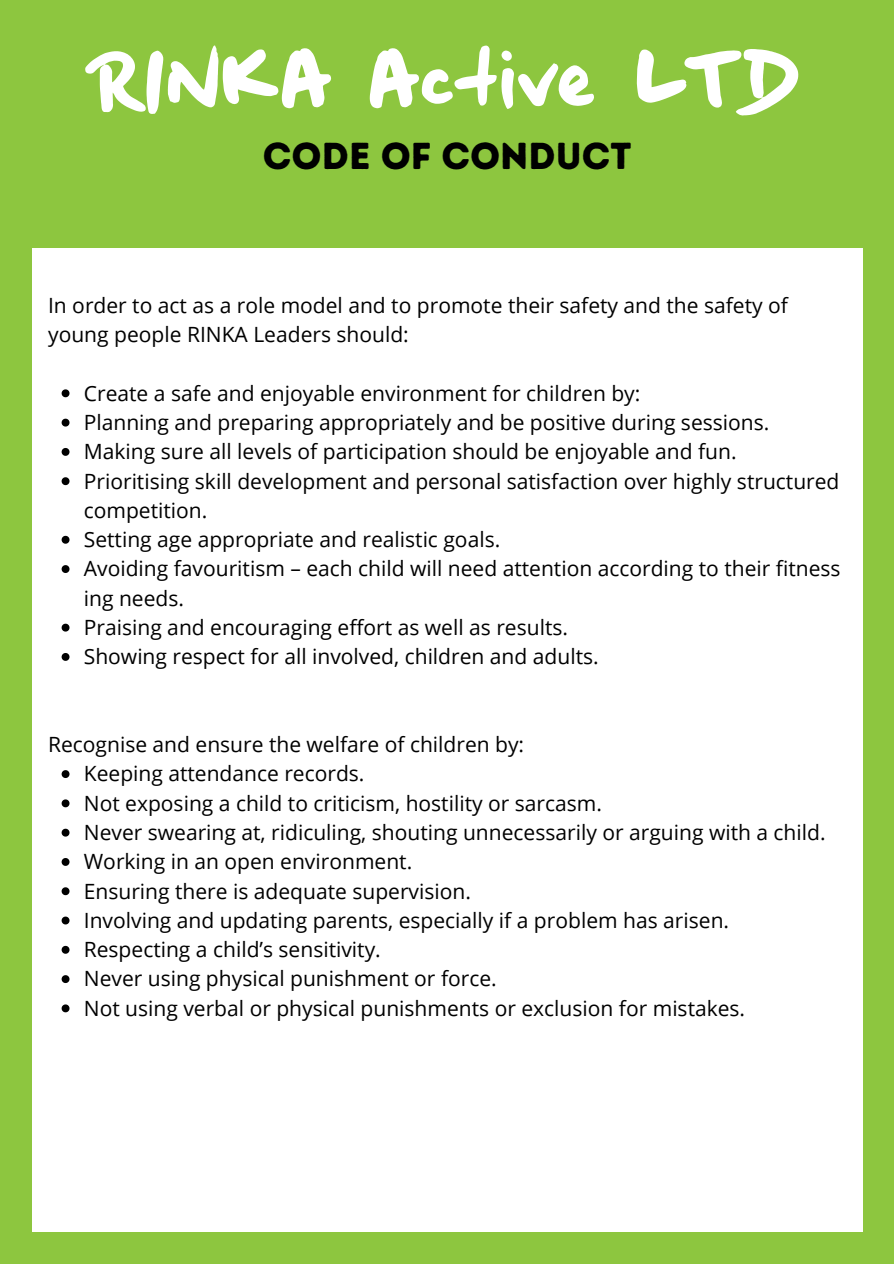
<style>
.page{position:relative;width:894px;height:1264px;background:#fff}
.page>*{position:absolute;margin:0;border:0;box-sizing:border-box;transform-origin:0 0}
.t1{font:90.6px "Boxing Wizards";color:#fff}
.t2{font:37.5px "Intro Rust Base";color:#000}
.t3{font:21px/29.2px "Open Sans";color:#000}
</style>
<div class="page">
<div style="left:0;top:0;width:893px;height:1263px;background:#8dc63f"></div>
<div style="left:32px;top:248px;width:830px;height:983px;background:#fff"></div>
<svg style="left:62px;top:389px;width:7px;height:8px"></svg>
<svg style="left:62px;top:418px;width:7px;height:8px"></svg>
<svg style="left:62px;top:448px;width:7px;height:8px"></svg>
<svg style="left:62px;top:477px;width:7px;height:8px"></svg>
<svg style="left:62px;top:536px;width:7px;height:7px"></svg>
<svg style="left:62px;top:565px;width:7px;height:8px"></svg>
<svg style="left:62px;top:623px;width:7px;height:8px"></svg>
<svg style="left:62px;top:653px;width:7px;height:8px"></svg>
<svg style="left:62px;top:770px;width:7px;height:8px"></svg>
<svg style="left:62px;top:799px;width:7px;height:8px"></svg>
<svg style="left:62px;top:828px;width:7px;height:8px"></svg>
<svg style="left:62px;top:858px;width:7px;height:7px"></svg>
<svg style="left:62px;top:887px;width:7px;height:8px"></svg>
<svg style="left:62px;top:916px;width:7px;height:8px"></svg>
<svg style="left:62px;top:945px;width:7px;height:8px"></svg>
<svg style="left:62px;top:975px;width:7px;height:8px"></svg>
<svg style="left:62px;top:1004px;width:7px;height:8px"></svg>
<p class="t1" style="left:91px;top:20px;width:709px">RINKA Active LTD</p>
<p class="t2" style="left:263px;top:134px;width:370px">CODE OF CONDUCT</p>
<p class="t3" style="left:48px;top:290px;width:741px">In order to act as a role model and to promote their safety and the safety of young people RINKA Leaders should:</p>
<p class="t3" style="left:84px;top:378px;width:558px">Create a safe and enjoyable environment for children by:</p>
<p class="t3" style="left:84px;top:407px;width:686px">Planning and preparing appropriately and be positive during sessions.</p>
<p class="t3" style="left:84px;top:436px;width:654px">Making sure all levels of participation should be enjoyable and fun.</p>
<p class="t3" style="left:84px;top:466px;width:757px">Prioritising skill development and personal satisfaction over highly structured competition.</p>
<p class="t3" style="left:84px;top:524px;width:418px">Setting age appropriate and realistic goals.</p>
<p class="t3" style="left:84px;top:553px;width:758px">Avoiding favouritism – each child will need attention according to their fitness ing needs.</p>
<p class="t3" style="left:84px;top:612px;width:485px">Praising and encouraging effort as well as results.</p>
<p class="t3" style="left:84px;top:641px;width:516px">Showing respect for all involved, children and adults.</p>
<p class="t3" style="left:48px;top:729px;width:477px">Recognise and ensure the welfare of children by:</p>
<p class="t3" style="left:84px;top:758px;width:282px">Keeping attendance records.</p>
<p class="t3" style="left:84px;top:788px;width:519px">Not exposing a child to criticism, hostility or sarcasm.</p>
<p class="t3" style="left:84px;top:817px;width:743px">Never swearing at, ridiculing, shouting unnecessarily or arguing with a child.</p>
<p class="t3" style="left:84px;top:846px;width:330px">Working in an open environment.</p>
<p class="t3" style="left:84px;top:875px;width:388px">Ensuring there is adequate supervision.</p>
<p class="t3" style="left:84px;top:905px;width:646px">Involving and updating parents, especially if a problem has arisen.</p>
<p class="t3" style="left:84px;top:934px;width:298px">Respecting a child’s sensitivity.</p>
<p class="t3" style="left:84px;top:963px;width:414px">Never using physical punishment or force.</p>
<p class="t3" style="left:84px;top:992px;width:662px">Not using verbal or physical punishments or exclusion for mistakes.</p>
</div>
